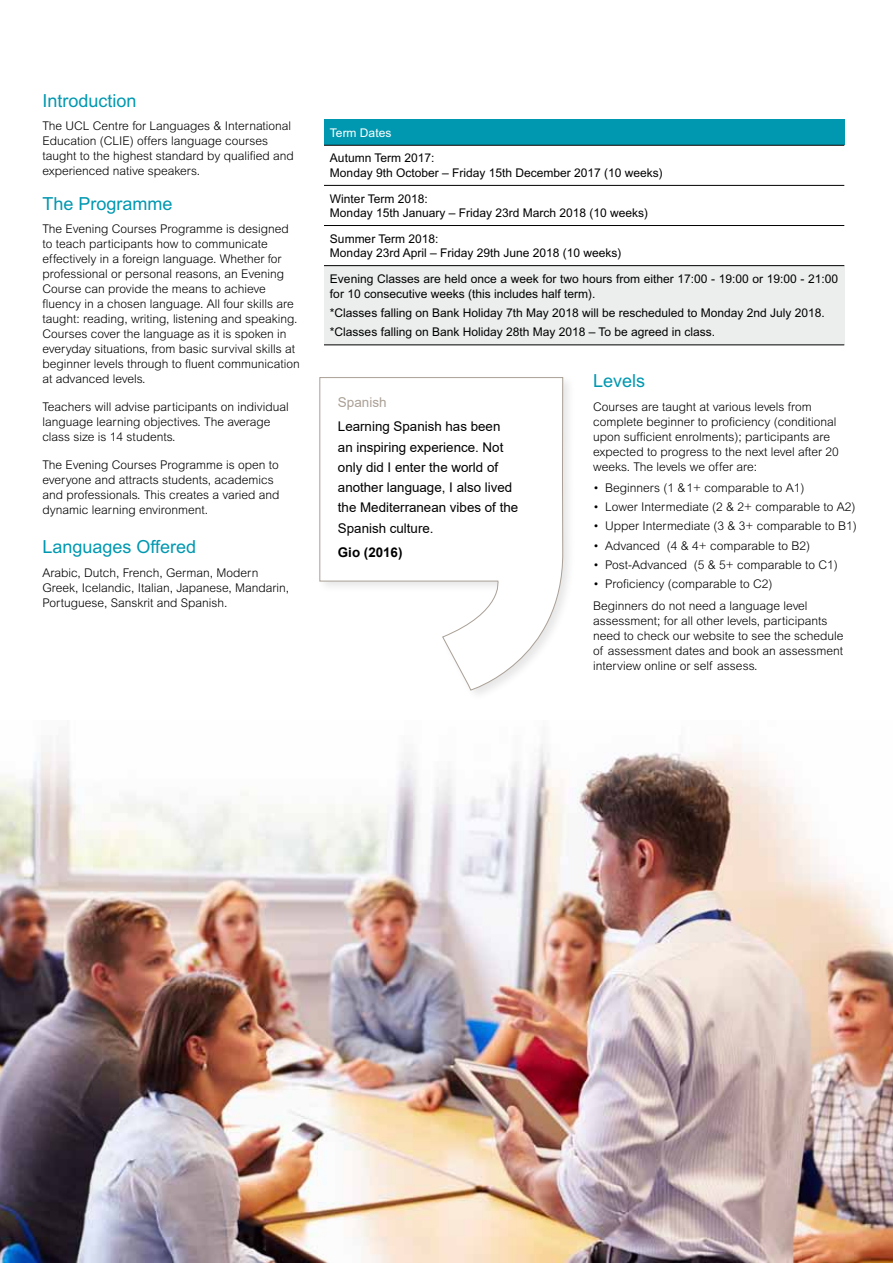
<style>
.page{position:relative;width:893px;height:1263px;background:#fff}
.page>*{position:absolute;margin:0;border:0;box-sizing:border-box;transform-origin:0 0}
.t1{font:18px "Arial MT Std";color:#0098b0}
.t2{font:13.5px "Arial";color:#aaa096}
.t3{font:13.35px/20.2px "Arial";color:#000}
.t4{font:700 13.35px "Arial";color:#000}
.t5{font:300 12px/15px "Arial MT Std";color:#000}
.t6{font:12px/14.4px "Arial MT Std";color:#000}
.t7{font:12px "Arial MT Std";color:#fff}
</style>
<div class="page">
<img style="left:0;top:744px;width:893px;height:519px">
<div style="left:316px;top:373px;width:260px;height:329px;background:#000;opacity:.1"></div>
<svg style="left:319px;top:377px;width:244px;height:314px"></svg>
<div style="left:324px;top:120px;width:520px;height:25px;background:#0098b0"></div>
<div style="left:324px;top:266px;width:520px;height:79px;background:#eceded"></div>
<hr style="left:324px;top:344px;width:520px;height:1px;background:#000">
<hr style="left:324px;top:225px;width:520px;height:1px;background:#000">
<hr style="left:324px;top:265px;width:520px;height:1px;background:#000">
<hr style="left:324px;top:145px;width:520px;height:1px;background:#000">
<hr style="left:324px;top:185px;width:520px;height:1px;background:#000">
<h1 class="t1" style="left:43px;top:90px;width:96px">Introduction</h1>
<p class="t5" style="left:43px;top:119px;width:253px">The UCL Centre for Languages &amp; International Education (CLIE) offers language courses taught to the highest standard by qualified and experienced native speakers.</p>
<h1 class="t1" style="left:43px;top:193px;width:132px">The Programme</h1>
<p class="t5" style="left:43px;top:222px;width:259px">The Evening Courses Programme is designed to teach participants how to communicate effectively in a foreign language. Whether for professional or personal reasons, an Evening Course can provide the means to achieve fluency in a chosen language. All four skills are taught: reading, writing, listening and speaking.<br>Courses cover the language as it is spoken in everyday situations, from basic survival skills at beginner levels through to fluent communication at advanced levels.</p>
<p class="t5" style="left:43px;top:399px;width:248px">Teachers will advise participants on individual language learning objectives. The average class size is 14 students.</p>
<p class="t5" style="left:43px;top:457px;width:238px">The Evening Courses Programme is open to everyone and attracts students, academics and professionals. This creates a varied and dynamic learning environment.</p>
<h1 class="t1" style="left:43px;top:536px;width:155px">Languages Offered</h1>
<p class="t5" style="left:43px;top:565px;width:248px">Arabic, Dutch, French, German, Modern<br>Greek, Icelandic, Italian, Japanese, Mandarin,<br>Portuguese, Sanskrit and Spanish.</p>
<p class="t7" style="left:330px;top:126px;width:63px">Term Dates</p>
<p class="t6" style="left:330px;top:151px;width:334px">Autumn Term 2017:<br>Monday 9th October – Friday 15th December 2017 (10 weeks)</p>
<p class="t6" style="left:330px;top:191px;width:320px">Winter Term 2018:<br>Monday 15th January – Friday 23rd March 2018 (10 weeks)</p>
<p class="t6" style="left:330px;top:231px;width:293px">Summer Term 2018:<br>Monday 23rd April – Friday 29th June 2018 (10 weeks)</p>
<p class="t6" style="left:330px;top:271px;width:510px;line-height:15px">Evening Classes are held once a week for two hours from either 17:00 - 19:00 or 19:00 - 21:00 for 10 consecutive weeks (this includes half term).</p>
<p class="t6" style="left:330px;top:303px;width:496px;line-height:19.2px">*Classes falling on Bank Holiday 7th May 2018 will be rescheduled to Monday 2nd July 2018. *Classes falling on Bank Holiday 28th May 2018 – To be agreed in class.</p>
<p class="t2" style="left:338px;top:393px;width:50px">Spanish</p>
<p class="t3" style="left:338px;top:416px;width:182px">Learning Spanish has been an inspiring experience. Not only did I enter the world of another language, I also lived the Mediterranean vibes of the<br>Spanish culture.</p>
<p class="t4" style="left:338px;top:543px;width:66px">Gio (2016)</p>
<h1 class="t1" style="left:593px;top:370px;width:54px">Levels</h1>
<p class="t5" style="left:593px;top:399px;width:247px">Courses are taught at various levels from complete beginner to proficiency (conditional upon sufficient enrolments); participants are expected to progress to the next level after 20 weeks. The levels we offer are:</p>
<p class="t5" style="left:593px;top:480px;width:213px">• Beginners (1 &amp; 1+ comparable to A1)</p>
<p class="t5" style="left:593px;top:499px;width:264px">• Lower Intermediate (2 &amp; 2+ comparable to A2)</p>
<p class="t5" style="left:593px;top:519px;width:265px">• Upper Intermediate (3 &amp; 3+ comparable to B1)</p>
<p class="t5" style="left:593px;top:538px;width:218px">• Advanced (4 &amp; 4+ comparable to B2)</p>
<p class="t5" style="left:593px;top:557px;width:246px">• Post-Advanced (5 &amp; 5+ comparable to C1)</p>
<p class="t5" style="left:593px;top:573px;width:216px;line-height:22.2px">• Proficiency (comparable to C2)<br>Beginners do not need a language level</p>
<p class="t5" style="left:593px;top:614px;width:252px">assessment; for all other levels, participants need to check our website to see the schedule of assessment dates and book an assessment interview online or self assess.</p>
</div>
